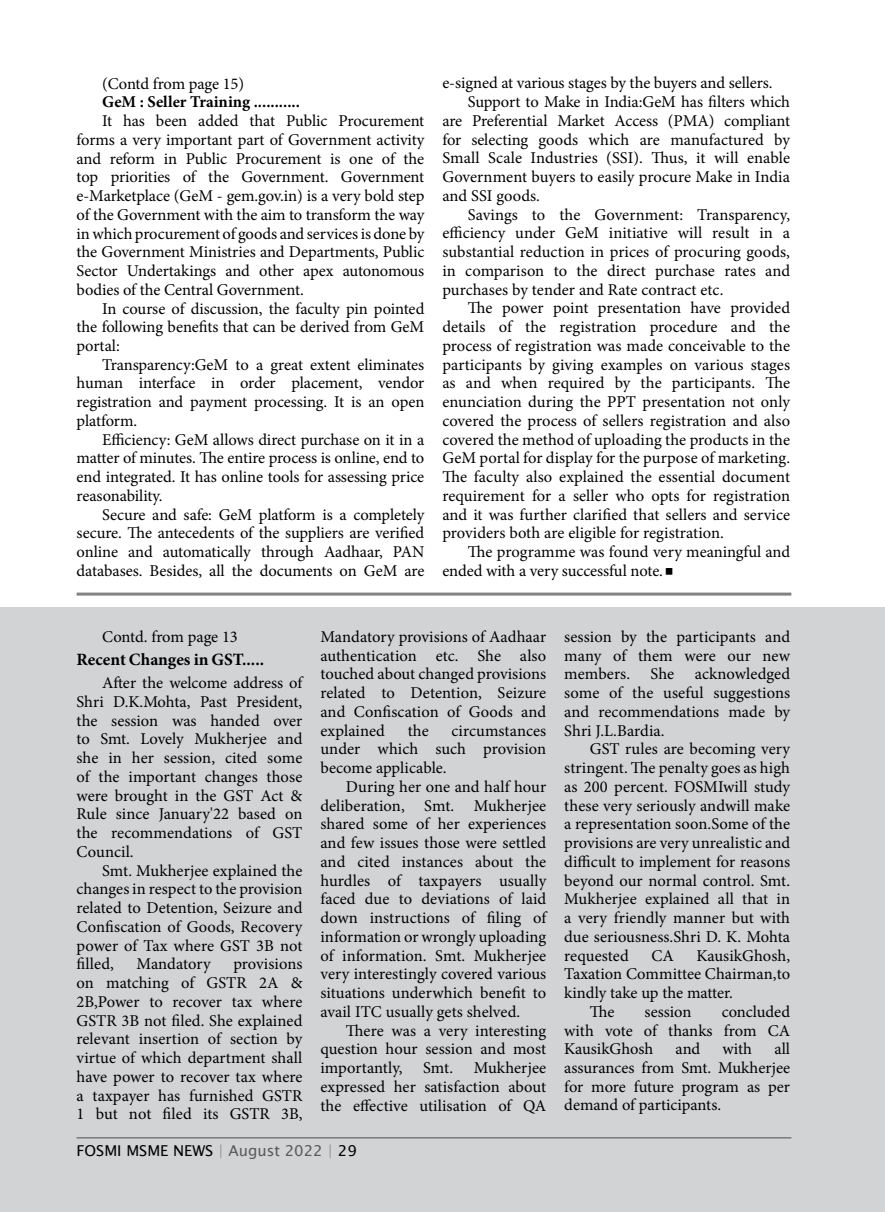
<style>
.page{position:relative;width:885px;height:1212px;background:#fff}
.page>*{position:absolute;margin:0;border:0;box-sizing:border-box;transform-origin:0 0}
.t1{font:700 17.25px "Minion Pro";color:#000}
.t2{font:16.5px/18.8px "Minion Pro";color:#000;text-align:justify}
.t3{font:700 16.5px "Minion Pro";color:#000}
.t4{font:15px "Lucida Sans Unicode";color:#000}
.s1{font-family:"Four CPK Head 1";font-weight:700}
.s2{color:#808285}
.s3{color:#58595b}
</style>
<div class="page">
<div style="left:0;top:608px;width:884px;height:604px;background:#d1d3d4"></div>
<hr style="left:77px;top:1137px;width:714px;height:1px;background:#77787b">
<hr style="left:77px;top:593px;width:714px;height:3px;background:#808285">
<p class="t2" style="left:102px;top:74px;width:143px">(Contd from page 15)</p>
<p class="t3" style="left:102px;top:90px;width:199px">GeM : Seller Training ...........</p>
<p class="t2" style="left:77px;top:111px;width:349px;text-indent:26px">It has been added that Public Procurement forms a very important part of Government activity and reform in Public Procurement is one of the top priorities of the Government. Government e-Marketplace (GeM - gem.gov.in) is a very bold step of the Government with the aim to transform the way in which procurement of goods and services is done by the Government Ministries and Departments, Public Sector Undertakings and other apex autonomous bodies of the Central Government.</p>
<p class="t2" style="left:77px;top:299px;width:349px;text-indent:26px">In course of discussion, the faculty pin pointed the following benefits that can be derived from GeM portal:</p>
<p class="t2" style="left:77px;top:355px;width:349px;text-indent:26px">Transparency:GeM to a great extent eliminates human interface in order placement, vendor registration and payment processing. It is an open platform.</p>
<p class="t2" style="left:77px;top:430px;width:349px;text-indent:26px">Efficiency: GeM allows direct purchase on it in a matter of minutes. The entire process is online, end to end integrated. It has online tools for assessing price reasonability.</p>
<p class="t2" style="left:77px;top:505px;width:349px;text-indent:26px">Secure and safe: GeM platform is a completely secure. The antecedents of the suppliers are verified online and automatically through Aadhaar, PAN databases. Besides, all the documents on GeM are</p>
<p class="t2" style="left:442px;top:74px;width:332px">e-signed at various stages by the buyers and sellers.</p>
<p class="t2" style="left:468px;top:93px;width:323px">Support to Make in India:GeM has filters which</p>
<p class="t2" style="left:442px;top:111px;width:349px">are Preferential Market Access (PMA) compliant</p>
<p class="t2" style="left:442px;top:130px;width:349px">for selecting goods which are manufactured by</p>
<p class="t2" style="left:442px;top:149px;width:349px">Small Scale Industries (SSI). Thus, it will enable</p>
<p class="t2" style="left:442px;top:168px;width:349px">Government buyers to easily procure Make in India</p>
<p class="t2" style="left:442px;top:186px;width:99px">and SSI goods.</p>
<p class="t2" style="left:468px;top:205px;width:324px">Savings to the Government: Transparency,</p>
<p class="t2" style="left:442px;top:224px;width:349px">efficiency under GeM initiative will result in a</p>
<p class="t2" style="left:442px;top:243px;width:349px">substantial reduction in prices of procuring goods,</p>
<p class="t2" style="left:442px;top:261px;width:349px">in comparison to the direct purchase rates and</p>
<p class="t2" style="left:442px;top:280px;width:282px">purchases by tender and Rate contract etc.</p>
<p class="t2" style="left:468px;top:299px;width:324px">The power point presentation have provided</p>
<p class="t2" style="left:442px;top:317px;width:349px">details of the registration procedure and the</p>
<p class="t2" style="left:442px;top:336px;width:349px">process of registration was made conceivable to the</p>
<p class="t2" style="left:442px;top:355px;width:349px">participants by giving examples on various stages</p>
<p class="t2" style="left:442px;top:374px;width:349px">as and when required by the participants. The</p>
<p class="t2" style="left:442px;top:392px;width:349px">enunciation during the PPT presentation not only</p>
<p class="t2" style="left:442px;top:411px;width:349px">covered the process of sellers registration and also</p>
<p class="t2" style="left:442px;top:430px;width:349px">covered the method of uploading the products in the</p>
<p class="t2" style="left:442px;top:449px;width:349px">GeM portal for display for the purpose of marketing.</p>
<p class="t2" style="left:442px;top:467px;width:349px">The faculty also explained the essential document</p>
<p class="t2" style="left:442px;top:486px;width:349px">requirement for a seller who opts for registration</p>
<p class="t2" style="left:442px;top:505px;width:349px">and it was further clarified that sellers and service</p>
<p class="t2" style="left:442px;top:524px;width:283px">providers both are eligible for registration.</p>
<p class="t2" style="left:468px;top:542px;width:323px">The programme was found very meaningful and</p>
<p class="t2" style="left:442px;top:561px;width:235px">ended with a very successful note.<span class="s1">À</span></p>
<p class="t2" style="left:102px;top:627px;width:137px">Contd. from page 13</p>
<p class="t1" style="left:77px;top:647px;width:189px">Recent Changes in GST.....</p>
<p class="t2" style="left:77px;top:673px;width:227px;text-indent:26px">After the welcome address of Shri D.K.Mohta, Past President, the session was handed over to Smt. Lovely Mukherjee and she in her session, cited some of the important changes those were brought in the GST Act &amp; Rule since January'22 based on the recommendations of GST Council.</p>
<p class="t2" style="left:77px;top:861px;width:227px;text-indent:26px">Smt. Mukherjee explained the changes in respect to the provision related to Detention, Seizure and Confiscation of Goods, Recovery power of Tax where GST 3B not filled,</p>
<p class="t2" style="left:136px;top:955px;width:76px">Mandatory</p>
<p class="t2" style="left:77px;top:955px;width:227px;text-indent:157px">provisions on matching of GSTR 2A &amp; 2B,Power to recover tax where GSTR 3B not filed. She explained relevant insertion of section by virtue of which department shall have power to recover tax where a taxpayer has furnished GSTR 1 but not filed its GSTR 3B,</p>
<p class="t2" style="left:320px;top:627px;width:227px">Mandatory provisions of Aadhaar authentication etc. She also touched about changed provisions related to Detention, Seizure and Confiscation of Goods and explained</p>
<p class="t2" style="left:407px;top:721px;width:23px">the</p>
<p class="t2" style="left:320px;top:721px;width:227px;text-indent:131px">circumstances under which such provision become applicable.</p>
<p class="t2" style="left:320px;top:777px;width:227px;text-indent:26px">During her one and half hour deliberation, Smt. Mukherjee shared some of her experiences and few issues those were settled and cited instances about the hurdles of taxpayers usually faced due to deviations of laid down instructions of filing of information or wrongly uploading of information. Smt. Mukherjee very interestingly covered various situations underwhich benefit to avail ITC usually gets shelved.</p>
<p class="t2" style="left:320px;top:1021px;width:227px;text-indent:26px">There was a very interesting question hour session and most importantly, Smt. Mukherjee expressed her satisfaction about the effective utilisation of QA</p>
<p class="t4" style="left:77px;top:1138px;width:282px">FOSMI MSME NEWS <span class="s2">|</span> <span class="s3">August 2022</span> <span class="s2">|</span> 29</p>
<p class="t2" style="left:564px;top:627px;width:227px">session by the participants and many of them were our new members. She acknowledged some of the useful suggestions and recommendations made by Shri J.L.Bardia.</p>
<p class="t2" style="left:564px;top:740px;width:227px;text-indent:26px">GST rules are becoming very stringent. The penalty goes as high as 200 percent. FOSMIwill study these very seriously andwill make a representation soon.Some of the provisions are very unrealistic and difficult to implement for reasons beyond our normal control. Smt.<br>Mukherjee explained all that in a very friendly manner but with due seriousness.Shri D. K. Mohta requested</p>
<p class="t2" style="left:651px;top:946px;width:24px">CA</p>
<p class="t2" style="left:696px;top:946px;width:95px">KausikGhosh,</p>
<p class="t2" style="left:564px;top:965px;width:227px">Taxation Committee Chairman,to</p>
<p class="t2" style="left:564px;top:983px;width:170px">kindly take up the matter.</p>
<p class="t2" style="left:589px;top:1002px;width:26px">The</p>
<p class="t2" style="left:644px;top:1002px;width:48px">session</p>
<p class="t2" style="left:564px;top:1002px;width:227px;text-indent:157px">concluded with vote of thanks from CA KausikGhosh</p>
<p class="t2" style="left:564px;top:1040px;width:227px;text-indent:210px">all assurances from Smt. Mukherjee for more future program as per demand of participants.</p>
<p class="t2" style="left:675px;top:1040px;width:26px">and</p>
<p class="t2" style="left:722px;top:1040px;width:31px">with</p>
</div>
